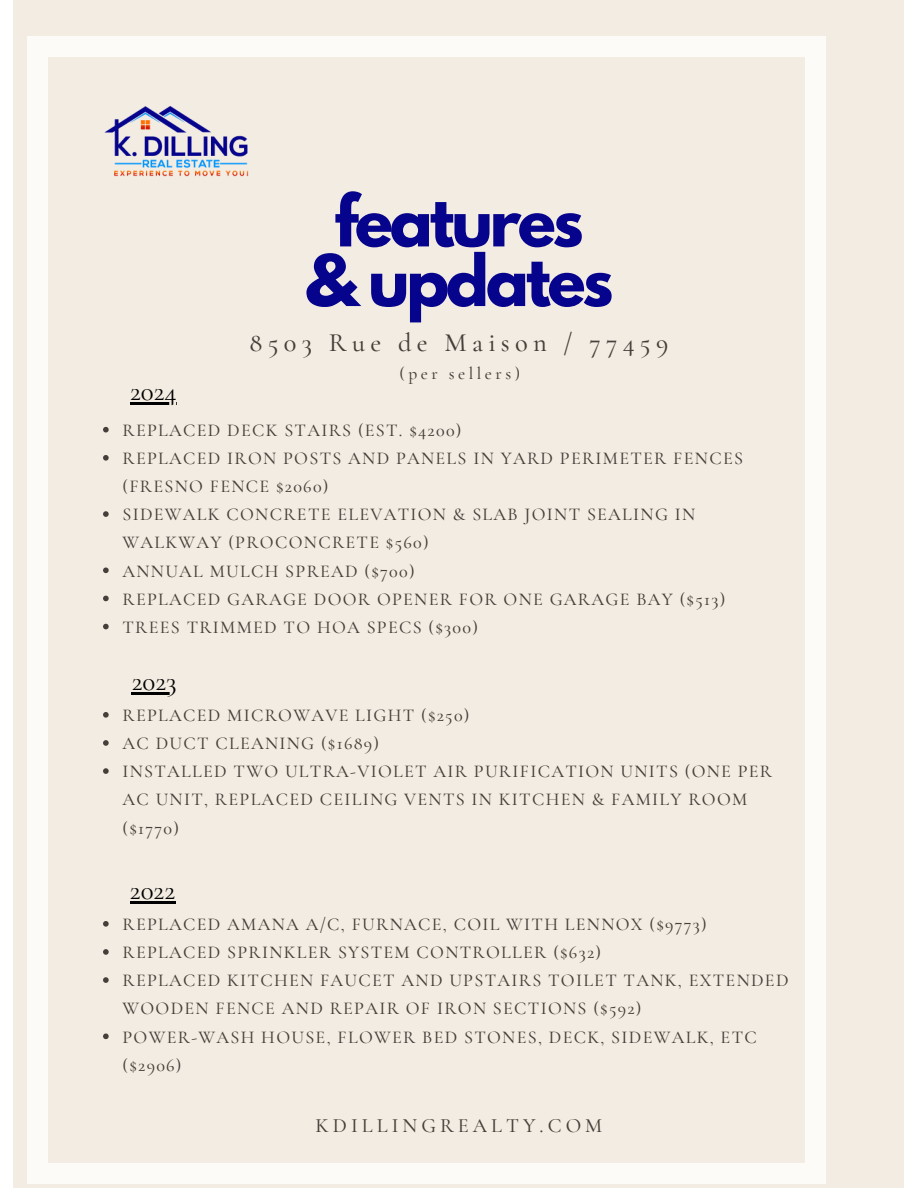
<style>
.page{position:relative;width:918px;height:1188px;background:#fff}
.page>*{position:absolute;margin:0;border:0;box-sizing:border-box;transform-origin:0 0}
.t1{font:700 63px/59.7px "League Spartan";letter-spacing:-.05em;color:#06048c;text-align:center}
.t2{font:27px "Cormorant Garamond";color:#000}
.t3{font:500 26.4px "Cormorant Garamond";letter-spacing:.2em;color:#443f3a}
.t4{font:500 20.25px "Cormorant Garamond";letter-spacing:.2em;color:#443f3a}
.t5{font:500 18px/28.2px "Cormorant Garamond";letter-spacing:.07em;color:#443f3a}
.t6{font:500 17.4px "Cormorant Garamond";letter-spacing:.2em;color:#443f3a}
</style>
<div class="page">
<div style="left:14px;top:0;width:890px;height:1188px;background:#f3ece2"></div>
<div style="left:28px;top:36px;width:798px;height:1147px;background:#fcfbf8"></div>
<div style="left:49px;top:57px;width:756px;height:1105px;background:#f3ece2"></div>
<img style="left:48px;top:57px;width:201px;height:169px">
<svg style="left:103px;top:427px;width:6px;height:6px"></svg>
<svg style="left:103px;top:455px;width:6px;height:6px"></svg>
<svg style="left:103px;top:511px;width:6px;height:6px"></svg>
<svg style="left:103px;top:568px;width:6px;height:5px"></svg>
<svg style="left:103px;top:596px;width:6px;height:5px"></svg>
<svg style="left:103px;top:624px;width:6px;height:5px"></svg>
<hr style="left:130px;top:402px;width:47px;height:2px;background:#000">
<hr style="left:132px;top:692px;width:45px;height:3px;background:#000">
<svg style="left:103px;top:712px;width:6px;height:6px"></svg>
<svg style="left:103px;top:740px;width:6px;height:6px"></svg>
<svg style="left:103px;top:768px;width:6px;height:6px"></svg>
<hr style="left:130px;top:901px;width:45px;height:3px;background:#000">
<svg style="left:103px;top:921px;width:6px;height:6px"></svg>
<svg style="left:103px;top:949px;width:6px;height:6px"></svg>
<svg style="left:103px;top:977px;width:6px;height:6px"></svg>
<svg style="left:103px;top:1034px;width:6px;height:5px"></svg>
<p class="t1" style="left:305px;top:199px;width:310px">features &amp; updates</p>
<h3 class="t2" style="left:130px;top:375px;width:48px">2024</h3>
<p class="t3" style="left:250px;top:327px;width:420px">8503 Rue de Maison / 77459</p>
<p class="t6" style="left:400px;top:363px;width:122px">(per sellers)</p>
<h2 class="t5" style="left:122px;top:416px;width:341px">REPLACED DECK STAIRS (EST. $4200)</h2>
<h3 class="t5" style="left:122px;top:444px;width:622px">REPLACED IRON POSTS AND PANELS IN YARD PERIMETER FENCES (FRESNO FENCE $2060)</h3>
<p class="t5" style="left:122px;top:500px;width:574px">SIDEWALK CONCRETE ELEVATION &amp; SLAB JOINT SEALING IN<br>WALKWAY (PROCONCRETE $560)</p>
<p class="t5" style="left:122px;top:557px;width:294px">ANNUAL MULCH SPREAD ($700)</p>
<p class="t5" style="left:122px;top:585px;width:604px">REPLACED GARAGE DOOR OPENER FOR ONE GARAGE BAY ($513)</p>
<p class="t5" style="left:122px;top:613px;width:357px">TREES TRIMMED TO HOA SPECS ($300)</p>
<p class="t2" style="left:132px;top:665px;width:47px">2023</p>
<p class="t5" style="left:122px;top:701px;width:349px">REPLACED MICROWAVE LIGHT ($250)</p>
<p class="t5" style="left:122px;top:729px;width:258px">AC DUCT CLEANING ($1689)</p>
<h3 class="t5" style="left:122px;top:757px;width:651px">INSTALLED TWO ULTRA-VIOLET AIR PURIFICATION UNITS (ONE PER<br>AC UNIT, REPLACED CEILING VENTS IN KITCHEN &amp; FAMILY ROOM ($1770)</h3>
<p class="t2" style="left:130px;top:874px;width:47px">2022</p>
<p class="t5" style="left:122px;top:910px;width:586px">REPLACED AMANA A/C, FURNACE, COIL WITH LENNOX ($9773)</p>
<p class="t5" style="left:122px;top:938px;width:480px">REPLACED SPRINKLER SYSTEM CONTROLLER ($632)</p>
<p class="t5" style="left:122px;top:966px;width:668px">REPLACED KITCHEN FAUCET AND UPSTAIRS TOILET TANK, EXTENDED<br>WOODEN FENCE AND REPAIR OF IRON SECTIONS ($592)</p>
<h4 class="t5" style="left:122px;top:1023px;width:636px">POWER-WASH HOUSE, FLOWER BED STONES, DECK, SIDEWALK, ETC ($2906)</h4>
<h1 class="t4" style="left:316px;top:1113px;width:288px">KDILLINGREALTY.COM</h1>
</div>
